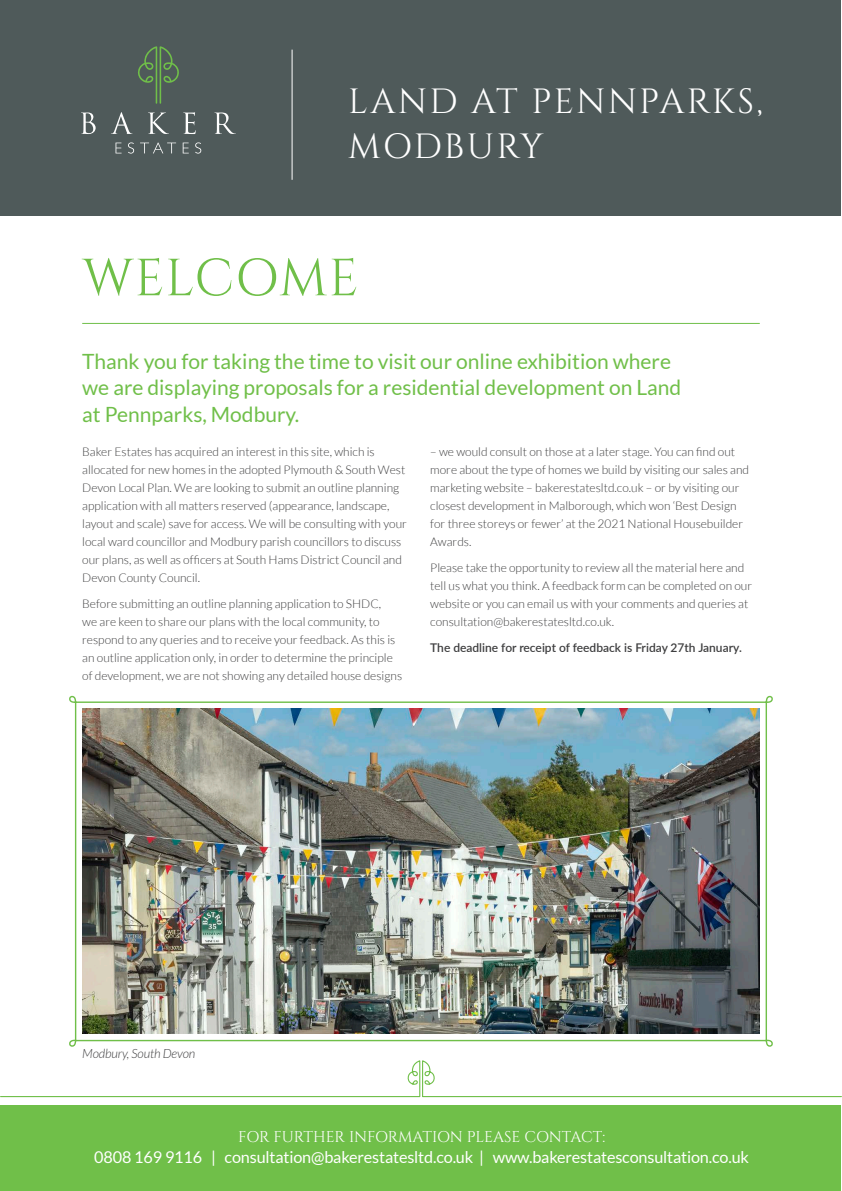
<style>
.page{position:relative;width:842px;height:1191px;background:#fff}
.page>*{position:absolute;margin:0;border:0;box-sizing:border-box;transform-origin:0 0}
.t1{font:52.1px "Cinzel";letter-spacing:.015em;color:#70bf49}
.t2{font:35px/45px "Cinzel";letter-spacing:.06em;color:#fff}
.t3{font:21px/26.8px "Lato";color:#70bf49}
.t4{font:16.2px "Lato";letter-spacing:-.01em;color:#fff}
.t5{font:15.5px "Cinzel";letter-spacing:-.01em;color:#fff}
.t6{font:italic 300 12.7px "Lato";letter-spacing:-.01em;color:#3e3e3f}
.t7{font:300 12px/18px "Lato";color:#3e3e3f}
.t8{font:600 12px "Lato";color:#3e3e3f}
</style>
<div class="page">
<div style="left:1px;top:0;width:840px;height:216px;background:#4f5a5a"></div>
<svg style="left:138px;top:46px;width:41px;height:58px"></svg>
<svg style="left:81px;top:112px;width:155px;height:22px"></svg>
<svg style="left:116px;top:142px;width:85px;height:12px"></svg>
<hr style="left:82px;top:323px;width:678px;height:1px;background:#70bf49">
<svg style="left:69px;top:696px;width:704px;height:350px"></svg>
<img style="left:82px;top:708px;width:678px;height:325px">
<div style="left:1px;top:1105px;width:840px;height:86px;background:#70bf49"></div>
<svg style="left:0;top:1060px;width:842px;height:37px"></svg>
<hr style="left:292px;top:50px;width:1px;height:130px;background:#fff">
<p class="t2" style="left:348px;top:78px;width:416px">LAND AT PENNPARKS,<br>MODBURY</p>
<p class="t1" style="left:82px;top:247px;width:278px">WELCOME</p>
<p class="t3" style="left:82px;top:347px;width:601px">Thank you for taking the time to visit our online exhibition where we are displaying proposals for a residential development on Land at Pennparks, Modbury.</p>
<p class="t7" style="left:82px;top:442px;width:326px">Baker Estates has acquired an interest in this site, which is allocated for new homes in the adopted Plymouth &amp; South West Devon Local Plan. We are looking to submit an outline planning application with all matters reserved (appearance, landscape, layout and scale) save for access. We will be consulting with your local ward councillor and Modbury parish councillors to discuss our plans, as well as officers at South Hams District Council and Devon County Council.</p>
<p class="t7" style="left:82px;top:594px;width:321px">Before submitting an outline planning application to SHDC,<br>we are keen to share our plans with the local community, to respond to any queries and to receive your feedback. As this is an outline application only, in order to determine the principle of development, we are not showing any detailed house designs</p>
<p class="t7" style="left:430px;top:442px;width:320px">– we would consult on those at a later stage. You can find out more about the type of homes we build by visiting our sales and marketing website – bakerestatesltd.co.uk – or by visiting our closest development in Malborough, which won ‘Best Design for three storeys or fewer’ at the 2021 National Housebuilder Awards.</p>
<p class="t7" style="left:430px;top:558px;width:323px">Please take the opportunity to review all the material here and tell us what you think. A feedback form can be completed on our website or you can email us with your comments and queries at consultation@bakerestatesltd.co.uk.</p>
<p class="t8" style="left:430px;top:638px;width:313px">The deadline for receipt of feedback is Friday 27th January.</p>
<p class="t6" style="left:82px;top:1046px;width:115px">Modbury, South Devon</p>
<p class="t5" style="left:238px;top:1127px;width:368px">FOR FURTHER INFORMATION PLEASE CONTACT:</p>
<p class="t4" style="left:94px;top:1147px;width:656px">0808 169 9116 | consultation@bakerestatesltd.co.uk | www.bakerestatesconsultation.co.uk</p>
</div>
